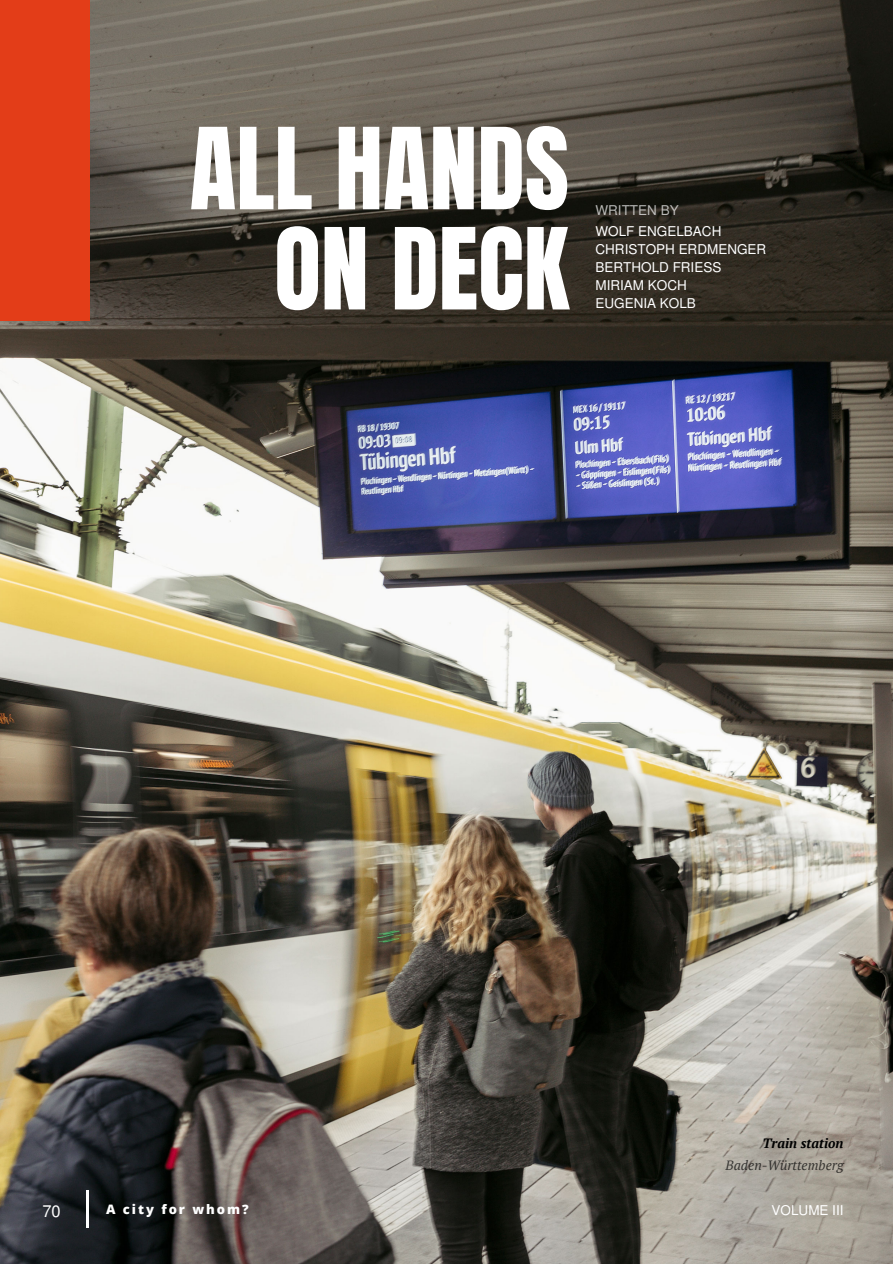
<style>
.page{position:relative;width:893px;height:1264px;background:#fff}
.page>*{position:absolute;margin:0;border:0;box-sizing:border-box;transform-origin:0 0}
.t1{font:96px "Anton";color:#fff}
.t2{font:16.5px "Mukti";color:#fff}
.t3{font:13.5px/21.1px "Mukti";color:#fff}
.t4{font:italic 13.5px "PT Serif";color:#000}
.t5{font:italic 700 13.5px "PT Serif";color:#000}
.t6{font:800 13.05px "Open Sans";letter-spacing:.15em;color:#fff}
</style>
<div class="page">
<img style="left:0;top:0;width:892px;height:1263px">
<div style="left:0;top:0;width:89px;height:320px;background:#e33d18"></div>
<hr style="left:86px;top:1190px;width:3px;height:37px;background:#fff">
<p class="t1" style="left:190px;top:100px;width:381px">ALL HANDS</p>
<p class="t1" style="left:274px;top:200px;width:296px">ON DECK</p>
<p class="t3" style="left:595px;top:199px;width:127px">WRITTEN BY<br>WOLF ENGELBACH</p>
<p class="t3" style="left:595px;top:238px;width:172px">CHRISTOPH ERDMENGER</p>
<p class="t3" style="left:595px;top:256px;width:127px">BERTHOLD FRIESS</p>
<p class="t3" style="left:595px;top:274px;width:93px">MIRIAM KOCH</p>
<p class="t3" style="left:595px;top:292px;width:102px">EUGENIA KOLB</p>
<p class="t5" style="left:762px;top:1133px;width:82px">Train station</p>
<p class="t4" style="left:725px;top:1155px;width:119px">Baden-Württemberg</p>
<p class="t2" style="left:42px;top:1199px;width:20px">70</p>
<p class="t6" style="left:106px;top:1200px;width:144px">A city for whom?</p>
<p class="t3" style="left:771px;top:1198px;width:73px">VOLUME III</p>
</div>
